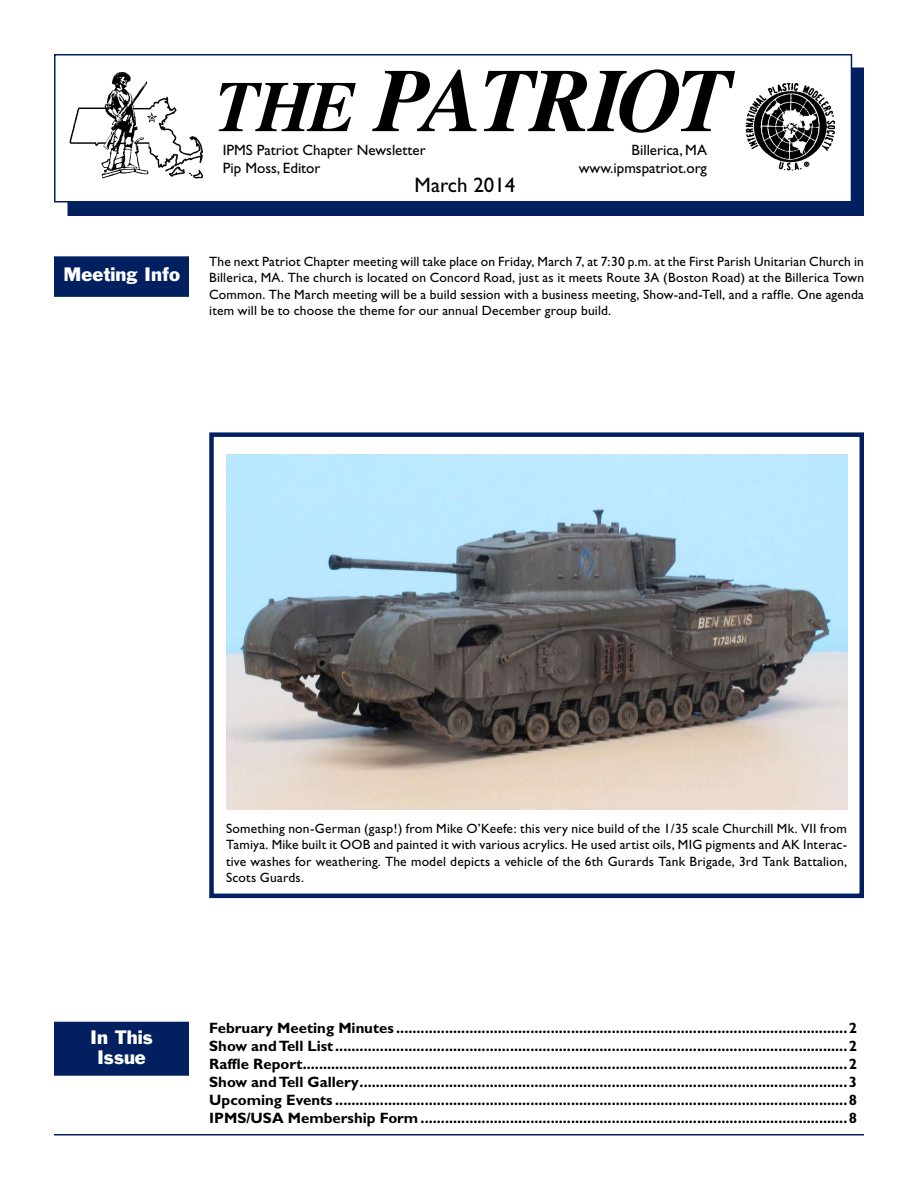
<style>
.page{position:relative;width:918px;height:1188px;background:#fff}
.page>*{position:absolute;margin:0;border:0;box-sizing:border-box;transform-origin:0 0}
.t1{font:italic 700 90px "Times";letter-spacing:-.05em;color:#000}
.t2{font:21px "Gill Sans";color:#000}
.t3{font:18px/19.5px "Franklin Gothic";color:#fff;text-align:center}
.t4{font:700 15px/18px "Gill Sans";color:#000;text-align:justify}
.t5{font:15px "Gill Sans";color:#000}
.t6{font:13.5px/16.2px "Gill Sans";letter-spacing:.01em;color:#000;text-align:justify}
.s1{font-size:72px}
</style>
<div class="page">
<div style="left:68px;top:68px;width:796px;height:148px;background:#02205f"></div>
<div style="left:54px;top:54px;width:798px;height:148px;background:#fff;border:2px solid #02205f"></div>
<hr style="left:54px;top:1134px;width:810px;height:2px;background:#02205f">
<div style="left:209px;top:432px;width:655px;height:466px;border:4px solid #02205f"></div>
<div style="left:54px;top:1022px;width:135px;height:54px;background:#02205f;border:2px solid #02205f"></div>
<div style="left:54px;top:256px;width:135px;height:41px;background:#02205f;border:2px solid #02205f"></div>
<img style="left:746px;top:83px;width:89px;height:87px">
<img style="left:70px;top:73px;width:132px;height:106px">
<img style="left:226px;top:454px;width:621px;height:356px">
<p class="t3" style="left:64px;top:265px;width:118px">Meeting Info</p>
<h1 class="t1" style="left:215px;top:48px;width:518px"><span class="s1">THE</span> PATRIOT</h1>
<p class="t5" style="left:223px;top:141px;width:204px">IPMS Patriot Chapter Newsletter</p>
<p class="t5" style="left:632px;top:141px;width:77px">Billerica, MA</p>
<p class="t5" style="left:223px;top:159px;width:99px">Pip Moss, Editor</p>
<p class="t5" style="left:579px;top:159px;width:130px">www.ipmspatriot.org</p>
<h2 class="t2" style="left:415px;top:172px;width:102px">March 2014</h2>
<p class="t6" style="left:209px;top:254px;width:656px">The next Patriot Chapter meeting will take place on Friday, March 7, at 7:30 p.m. at the First Parish Unitarian Church in Billerica, MA. The church is located on Concord Road, just as it meets Route 3A (Boston Road) at the Billerica Town Common. The March meeting will be a build session with a business meeting, Show-and-Tell, and a raffle. One agenda item will be to choose the theme for our annual December group build.</p>
<p class="t3" style="left:90px;top:1027px;width:64px">In This<br>Issue</p>
<p class="t6" style="left:226px;top:821px;width:622px">Something non-German (gasp!) from Mike O’Keefe: this very nice build of the 1/35 scale Churchill Mk. VII from Tamiya. Mike built it OOB and painted it with various acrylics. He used artist oils, MIG pigments and AK Interac&shy;tive washes for weathering. The model depicts a vehicle of the 6th Gurards Tank Brigade, 3rd Tank Battalion, Scots Guards.</p>
<p class="t4" style="left:209px;top:1019px;width:650px">February Meeting Minutes ...............................................................................................................2<br>Show and Tell List ..............................................................................................................................2<br>Raffle Report......................................................................................................................................2<br>Show and Tell Gallery........................................................................................................................3<br>Upcoming Events ..............................................................................................................................8<br>IPMS/USA Membership Form.........................................................................................................8</p>
</div>
